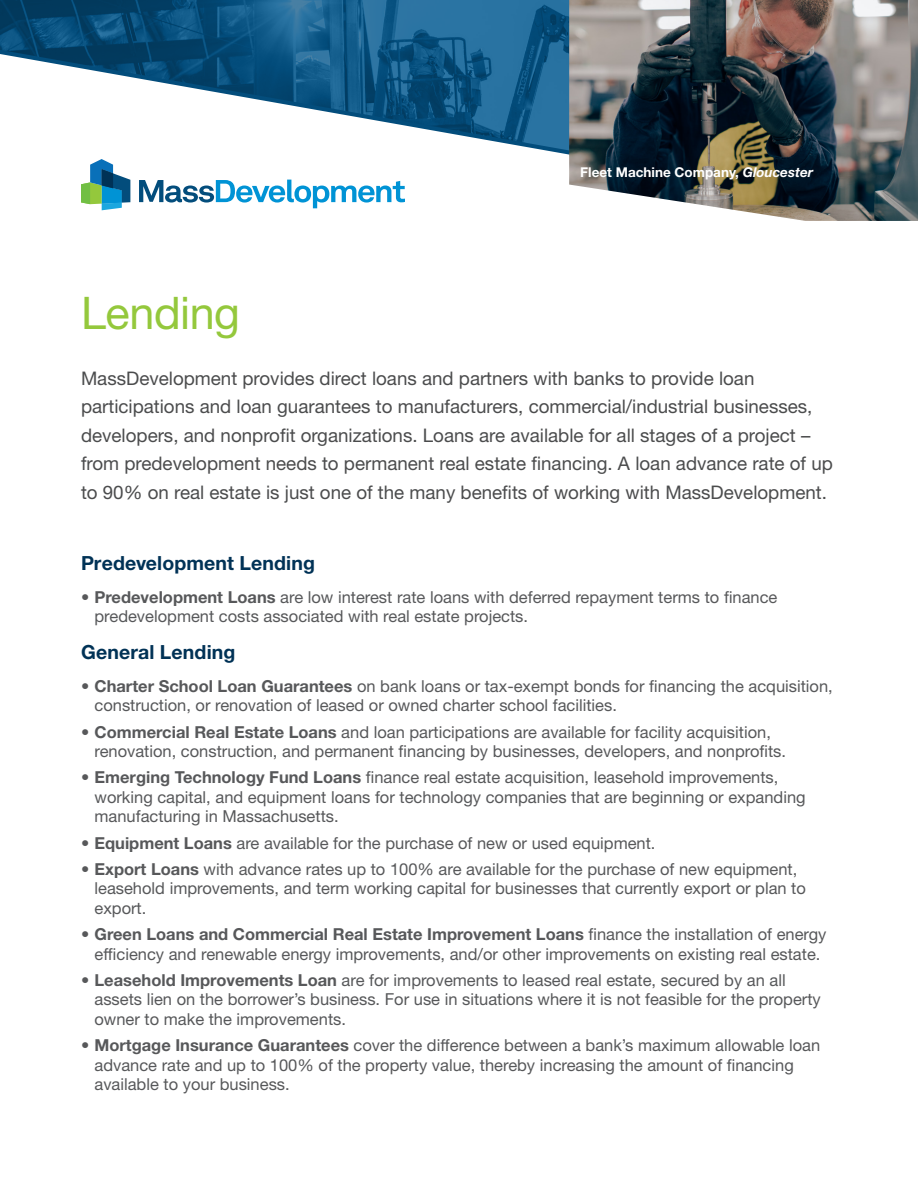
<style>
.page{position:relative;width:918px;height:1188px;background:#fff}
.page>*{position:absolute;margin:0;border:0;box-sizing:border-box;transform-origin:0 0}
.t1{font:45px "Helvetica Neue LT Std";letter-spacing:-.01em;color:#94c83c}
.t2{font:700 19.5px "Helvetica Neue LT Std";letter-spacing:.005em;color:#003256}
.t3{font:18.75px/28.5px "Helvetica Neue LT Std";color:#4b4c4d}
.General_Text{font:16.5px/19.5px "Helvetica Neue LT Std";color:#57585a}
.t4{font:700 13.5px "Helvetica Neue LT Std";color:#fff}
.s1{font-style:italic}
.s2{font-weight:700}
</style>
<div class="page">
<svg style="left:0;top:0;width:569px;height:211px"></svg>
<img style="left:569px;top:0;width:349px;height:221px">
<svg style="left:139px;top:180px;width:266px;height:28px"></svg>
<svg style="left:81px;top:159px;width:49px;height:51px"></svg>
<p class="t4" style="left:580px;top:164px;width:234px">Fleet Machine Company, <span class="s1">Gloucester</span></p>
<p class="t1" style="left:81px;top:286px;width:161px">Lending</p>
<p class="t3" style="left:81px;top:363px;width:753px">MassDevelopment provides direct loans and partners with banks to provide loan participations and loan guarantees to manufacturers, commercial/industrial businesses, developers, and nonprofit organizations. Loans are available for all stages of a project – from predevelopment needs to permanent real estate financing. A loan advance rate of up to 90% on real estate is just one of the many benefits of working with MassDevelopment.</p>
<p class="t2" style="left:81px;top:551px;width:235px">Predevelopment Lending</p>
<p class="General_Text" style="left:94px;top:587px;width:684px;text-indent:-14px"><span class="s2">• Predevelopment Loans</span> are low interest rate loans with deferred repayment terms to finance predevelopment costs associated with real estate projects.</p>
<p class="t2" style="left:81px;top:640px;width:156px">General Lending</p>
<p class="General_Text" style="left:94px;top:676px;width:740px;text-indent:-14px">• <span class="s2">Charter School Loan Guarantees</span> on bank loans or tax-exempt bonds for financing the acquisition, construction, or renovation of leased or owned charter school facilities.</p>
<p class="General_Text" style="left:94px;top:722px;width:693px;text-indent:-14px">• <span class="s2">Commercial Real Estate Loans</span> and loan participations are available for facility acquisition, renovation, construction, and permanent financing by businesses, developers, and nonprofits.</p>
<p class="General_Text" style="left:94px;top:768px;width:713px;text-indent:-14px">• <span class="s2">Emerging Technology Fund Loans</span> finance real estate acquisition, leasehold improvements, working capital, and equipment loans for technology companies that are beginning or expanding manufacturing in Massachusetts.</p>
<p class="General_Text" style="left:81px;top:833px;width:576px">• <span class="s2">Equipment Loans</span> are available for the purchase of new or used equipment.</p>
<p class="General_Text" style="left:94px;top:859px;width:713px;text-indent:-14px">• <span class="s2">Export Loans</span> with advance rates up to 100% are available for the purchase of new equipment, leasehold improvements, and term working capital for businesses that currently export or plan to export.</p>
<p class="General_Text" style="left:81px;top:924px;width:747px;text-align:center">• <span class="s2">Green Loans and Commercial Real Estate Improvement Loans</span> finance the installation of energy efficiency and renewable energy improvements, and/or other improvements on existing real estate.</p>
<p class="General_Text" style="left:94px;top:970px;width:728px;text-indent:-14px"><span class="s2">• Leasehold Improvements Loan</span> are for improvements to leased real estate, secured by an all assets lien on the borrower’s business. For use in situations where it is not feasible for the property owner to make the improvements.</p>
<p class="General_Text" style="left:94px;top:1035px;width:727px;text-indent:-14px">• <span class="s2">Mortgage Insurance Guarantees</span> cover the difference between a bank’s maximum allowable loan advance rate and up to 100% of the property value, thereby increasing the amount of financing available to your business.</p>
</div>
